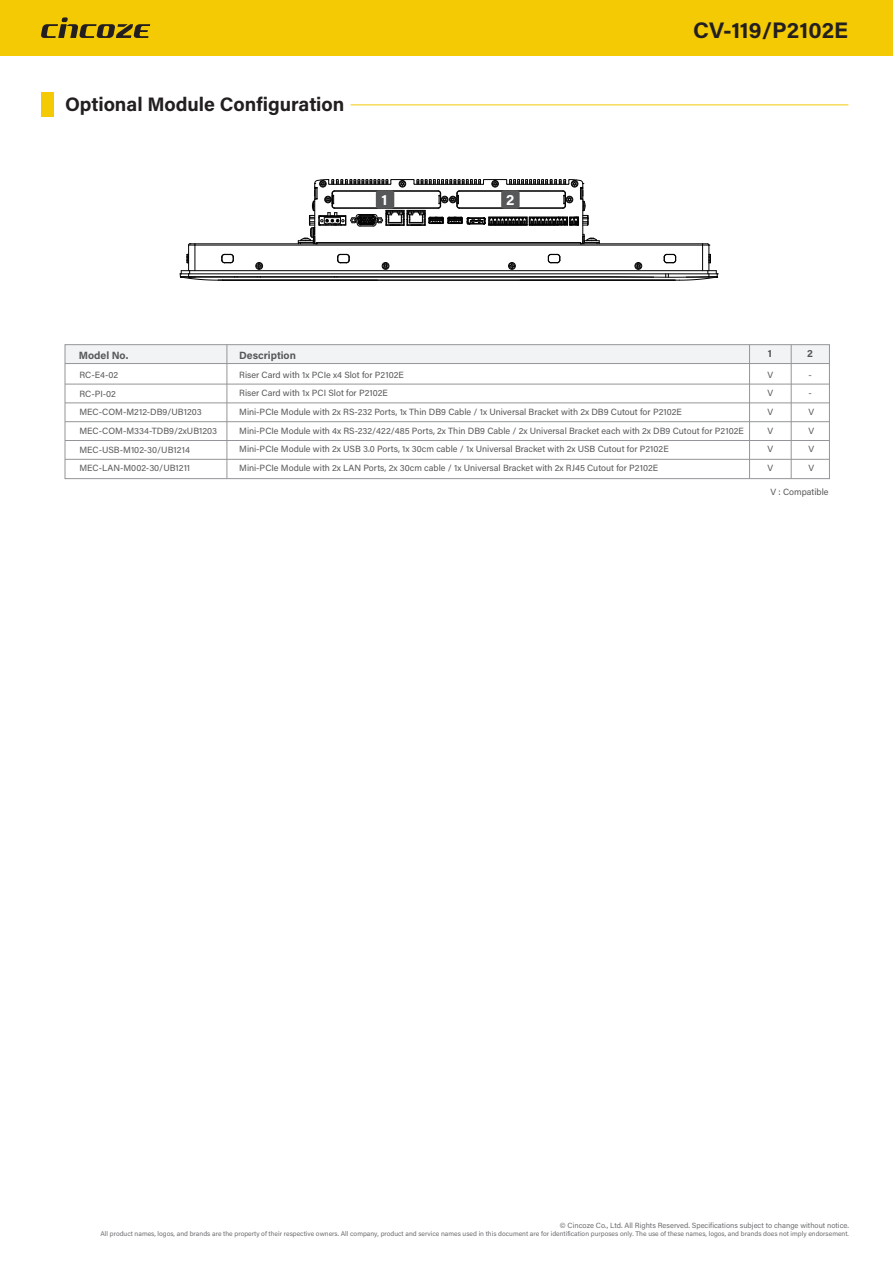
<style>
.page{position:relative;width:893px;height:1263px;background:#fff}
.page>*{position:absolute;margin:0;border:0;box-sizing:border-box;transform-origin:0 0}
.t1{font:700 22.5px "Acumin Pro";color:#231f20}
.t2{font:700 19.5px "Acumin Pro";color:#231f20}
.t3{font:700 15px "Acumin Pro";color:#fff}
.t4{font:700 10.5px "Acumin Pro";color:#57585a}
.t5{font:9px/18.6px "Acumin Pro";color:#57585a}
.t6{font:7.5px "Acumin Pro";color:#6c6d70}
.t7{font:6.75px "Acumin Pro";color:#6c6d70}
</style>
<div class="page">
<svg style="left:180px;top:179px;width:538px;height:102px"></svg>
<div style="left:0;top:0;width:893px;height:55px;background:#f4ca05"></div>
<svg style="left:41px;top:17px;width:109px;height:21px"></svg>
<hr style="left:351px;top:105px;width:497px;height:1px;background:#f4ca05">
<div style="left:41px;top:93px;width:13px;height:24px;background:#f4ca05"></div>
<div style="left:65px;top:345px;width:764px;height:18px;background:#f2f3f4"></div>
<hr style="left:65px;top:384px;width:764px;height:1px;background:#939598">
<hr style="left:65px;top:363px;width:764px;height:1px;background:#939598">
<hr style="left:65px;top:403px;width:764px;height:1px;background:#939598">
<hr style="left:65px;top:421px;width:764px;height:1px;background:#939598">
<hr style="left:65px;top:440px;width:764px;height:1px;background:#939598">
<hr style="left:65px;top:459px;width:764px;height:1px;background:#939598">
<hr style="left:227px;top:345px;width:1px;height:134px;background:#939598">
<hr style="left:749px;top:345px;width:1px;height:134px;background:#939598">
<hr style="left:791px;top:345px;width:1px;height:134px;background:#939598">
<div style="left:65px;top:344px;width:765px;height:135px;border:1px solid #939598"></div>
<div style="left:376px;top:190px;width:18px;height:19px;background:#57585a;border-radius:3px"></div>
<div style="left:501px;top:190px;width:19px;height:19px;background:#57585a;border-radius:3px"></div>
<h2 class="t2" style="left:65px;top:90px;width:281px">Optional Module Configuration</h2>
<h3 class="t3" style="left:381px;top:189px;width:7px">1</h3>
<h3 class="t3" style="left:506px;top:189px;width:10px">2</h3>
<h1 class="t1" style="left:693px;top:14px;width:157px">CV-119/P2102E</h1>
<p class="t4" style="left:79px;top:348px;width:51px">Model No.</p>
<p class="t4" style="left:239px;top:348px;width:58px">Description</p>
<p class="t4" style="left:768px;top:346px;width:6px">1</p>
<p class="t4" style="left:807px;top:346px;width:7px">2</p>
<p class="t5" style="left:79px;top:365px;width:139px">RC-E4-02<br>RC-PI-02<br>MEC-COM-M212-DB9/UB1203<br>MEC-COM-M334-TDB9/2xUB1203<br>MEC-USB-M102-30/UB1214<br>MEC-LAN-M002-30/UB1211</p>
<p class="t5" style="left:239px;top:365px;width:506px">Riser Card with 1x PCIe x4 Slot for P2102E<br>Riser Card with 1x PCI Slot for P2102E<br>Mini-PCIe Module with 2x RS-232 Ports, 1x Thin DB9 Cable / 1x Universal Bracket with 2x DB9 Cutout for P2102E<br>Mini-PCIe Module with 4x RS-232/422/485 Ports, 2x Thin DB9 Cable / 2x Universal Bracket each with 2x DB9 Cutout for P2102E Mini-PCIe Module with 2x USB 3.0 Ports, 1x 30cm cable / 1x Universal Bracket with 2x USB Cutout for P2102E<br>Mini-PCIe Module with 2x LAN Ports, 2x 30cm cable / 1x Universal Bracket with 2x RJ45 Cutout for P2102E</p>
<p class="t5" style="left:767px;top:365px;width:7px;text-align:justify">V V V V V V</p>
<p class="t5" style="left:808px;top:365px;width:7px">- -<br>V<br>V<br>V<br>V</p>
<p class="t5" style="left:770px;top:482px;width:60px">V : Compatible</p>
<p class="t6" style="left:560px;top:1220px;width:291px">© Cincoze Co., Ltd. All Rights Reserved. Specifications subject to change without notice.</p>
<p class="t7" style="left:100px;top:1229px;width:750px">All product names, logos, and brands are the property of their respective owners. All company, product and service names used in this document are for identification purposes only. The use of these names, logos, and brands does not imply endorsement.</p>
</div>
